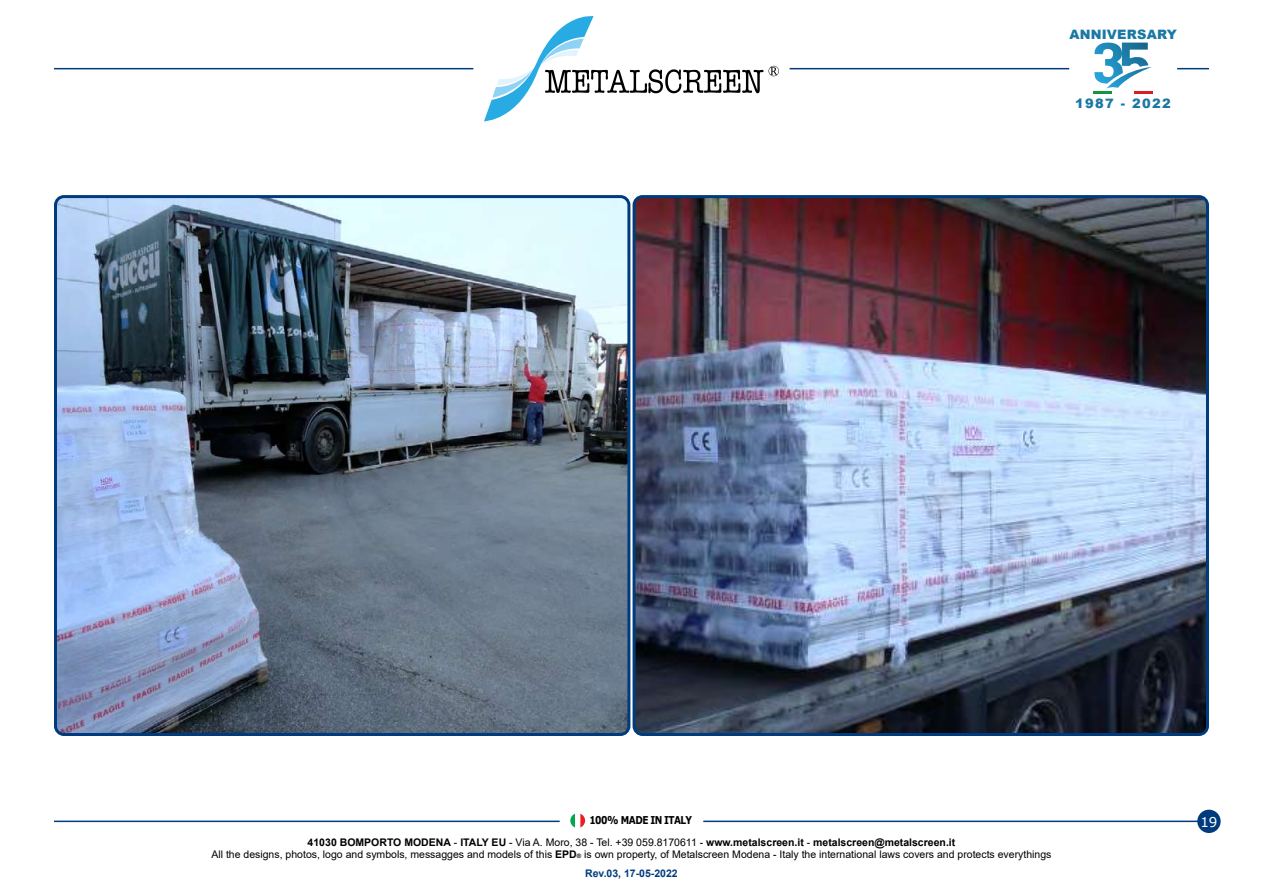
<style>
.page{position:relative;width:1263px;height:893px;background:#fff}
.page>*{position:absolute;margin:0;border:0;box-sizing:border-box;transform-origin:0 0}
.t1{font:13.5px "Verdana";color:#fff}
.t2{font:900 13.05px "Arial";letter-spacing:.015em;color:#1a78a4}
.t3{font:900 13.05px "Arial";letter-spacing:.105em;color:#1a77a2}
.t4{font:700 10.8px "Verdana";letter-spacing:-.06em;color:#000;scale:.83 1}
.t5{font:10.5px/12px "Arial";color:#000;text-align:center}
.t6{font:700 10.5px "Arial";color:#003c7d}
.s1{font-weight:700}
.s2{font-weight:700;font-size:6px}
</style>
<div class="page">
<hr style="left:54px;top:821px;width:506px;height:1px;background:#003c7d">
<hr style="left:703px;top:821px;width:506px;height:1px;background:#003c7d">
<svg style="left:570px;top:814px;width:15px;height:13px"></svg>
<div style="left:1197px;top:810px;width:24px;height:23px;background:#003c7d;border-radius:50%"></div>
<hr style="left:54px;top:68px;width:419px;height:1px;background:#003c7d">
<hr style="left:790px;top:68px;width:279px;height:1px;background:#003c7d">
<hr style="left:1177px;top:68px;width:32px;height:1px;background:#003c7d">
<svg style="left:484px;top:16px;width:295px;height:105px"></svg>
<svg style="left:1094px;top:43px;width:58px;height:46px"></svg>
<hr style="left:1094px;top:91px;width:18px;height:3px;background:#119641">
<hr style="left:1134px;top:91px;width:18px;height:3px;background:#de1c20">
<img style="left:58px;top:198px;width:571px;height:535px">
<div style="left:54px;top:195px;width:576px;height:541px;border:3px solid #003c7d;border-radius:9px"></div>
<img style="left:636px;top:199px;width:569px;height:533px">
<div style="left:632px;top:195px;width:577px;height:541px;border:3px solid #003c7d;border-radius:9px"></div>
<p class="t2" style="left:1069px;top:25px;width:109px">ANNIVERSARY</p>
<p class="t3" style="left:1075px;top:94px;width:97px">1987 - 2022</p>
<p class="t4" style="left:589px;top:812px;width:125px">100% MADE IN ITALY</p>
<p class="t1" style="left:1200px;top:812px;width:19px">19</p>
<p class="t5" style="left:211px;top:836px;width:841px"><span class="s1">41030 BOMPORTO MODENA</span> - <span class="s1">ITALY EU</span> - Via A. Moro, 38 - Tel. +39 059.8170611 - <span class="s1">www.metalscreen.it</span> - <span class="s1">metalscreen@metalscreen.it<br></span>All the designs, photos, logo and symbols, messagges and models of this <span class="s1">EPD</span><span class="s2">®</span> is own property, of Metalscreen Modena - Italy the international laws covers and protects everythings</p>
<p class="t6" style="left:585px;top:866px;width:94px">Rev.03, 17-05-2022</p>
</div>
